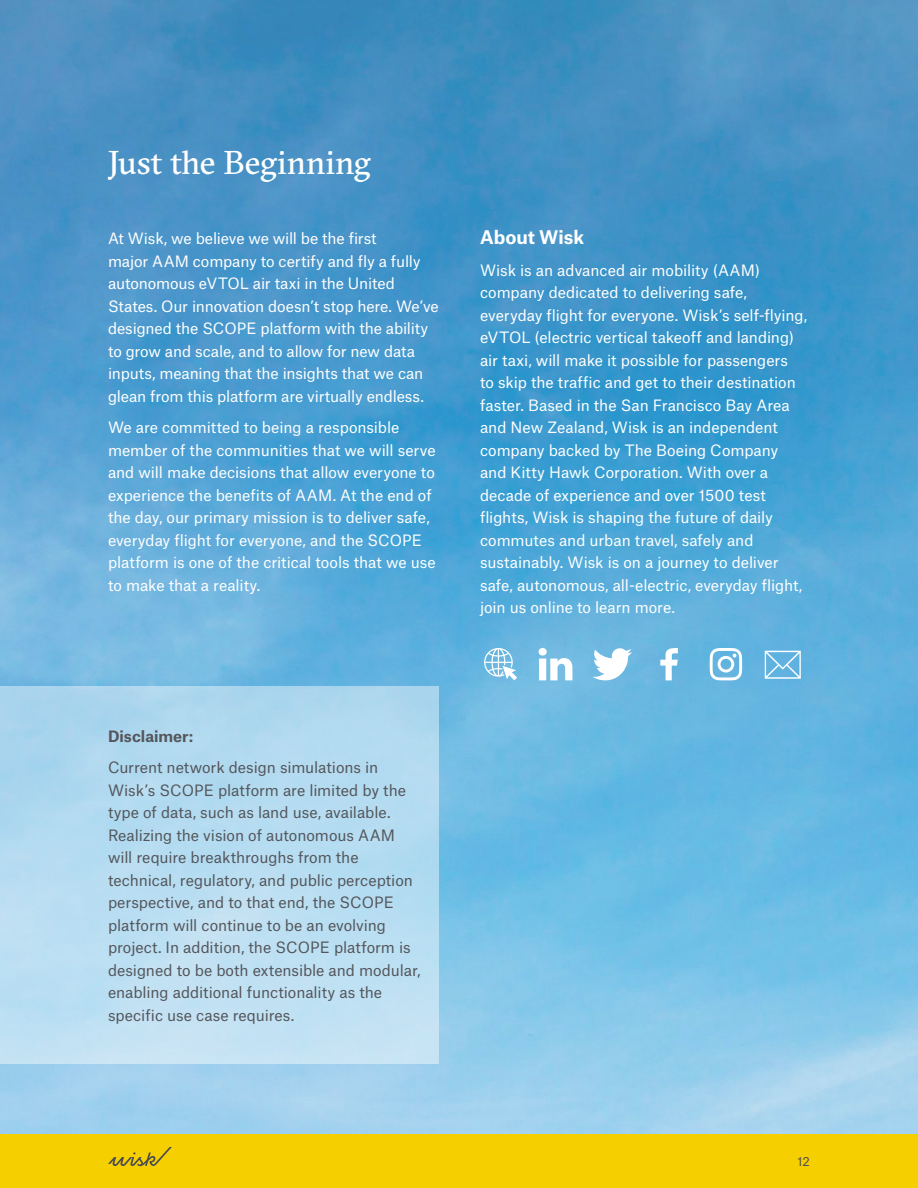
<style>
.page{position:relative;width:918px;height:1188px;background:#fff}
.page>*{position:absolute;margin:0;border:0;box-sizing:border-box;transform-origin:0 0}
.t1{font:33px "GT Sectra";letter-spacing:-.005em;color:#fff}
.t2{font:700 18px "Atlas Grotesk";color:#fff}
.t3{font:15px/22.5px "Atlas Grotesk";letter-spacing:-.005em;color:#fff}
.t4{font:15px/22.5px "Atlas Grotesk";letter-spacing:-.005em;color:#54565b}
.t5{font:700 15px "Atlas Grotesk";color:#54565b}
.t6{font:12px "Atlas Grotesk";color:#4d4d4f}
</style>
<div class="page">
<div style="left:0;top:1134px;width:918px;height:54px;background:#f5cf00"></div>
<svg style="left:108px;top:1147px;width:64px;height:19px"></svg>
<img style="left:0;top:0;width:918px;height:1134px">
<div style="left:0;top:686px;width:439px;height:378px;background:linear-gradient(to bottom,#aad6ee,#c5e3f4)"></div>
<svg style="left:484px;top:648px;width:33px;height:32px"></svg>
<svg style="left:539px;top:648px;width:33px;height:32px"></svg>
<svg style="left:593px;top:648px;width:39px;height:32px"></svg>
<svg style="left:660px;top:648px;width:18px;height:32px"></svg>
<svg style="left:710px;top:648px;width:32px;height:32px"></svg>
<svg style="left:765px;top:651px;width:36px;height:28px"></svg>
<h1 class="t1" style="left:108px;top:144px;width:264px">Just the Beginning</h1>
<p class="t3" style="left:108px;top:226px;width:332px">At Wisk, we believe we will be the first<br>major AAM company to certify and fly a fully autonomous eVTOL air taxi in the United States. Our innovation doesn’t stop here. We’ve designed the SCOPE platform with the ability to grow and scale, and to allow for new data inputs, meaning that the insights that we can glean from this platform are virtually endless.</p>
<p class="t3" style="left:108px;top:415px;width:329px">We are committed to being a responsible member of the communities that we will serve and will make decisions that allow everyone to experience the benefits of AAM. At the end of the day, our primary mission is to deliver safe, everyday flight for everyone, and the SCOPE platform is one of the critical tools that we use to make that a reality.</p>
<p class="t2" style="left:480px;top:222px;width:106px">About Wisk</p>
<p class="t3" style="left:480px;top:257px;width:329px">Wisk is an advanced air mobility (AAM) company dedicated to delivering safe, everyday flight for everyone. Wisk’s self-flying, eVTOL (electric vertical takeoff and landing) air taxi, will make it possible for passengers<br>to skip the traffic and get to their destination faster. Based in the San Francisco Bay Area and New Zealand, Wisk is an independent company backed by The Boeing Company and Kitty Hawk Corporation. With over a decade of experience and over 1500 test flights, Wisk is shaping the future of daily commutes and urban travel, safely and sustainably. Wisk is on a journey to deliver safe, autonomous, all-electric, everyday flight, join us online to learn more.</p>
<p class="t5" style="left:108px;top:724px;width:87px">Disclaimer:</p>
<p class="t4" style="left:108px;top:755px;width:314px">Current network design simulations in Wisk’s SCOPE platform are limited by the type of data, such as land use, available.<br>Realizing the vision of autonomous AAM will require breakthroughs from the technical, regulatory, and public perception perspective, and to that end, the SCOPE platform will continue to be an evolving project. In addition, the SCOPE platform is designed to be both extensible and modular, enabling additional functionality as the specific use case requires.</p>
<p class="t6" style="left:798px;top:1152px;width:14px">12</p>
</div>
